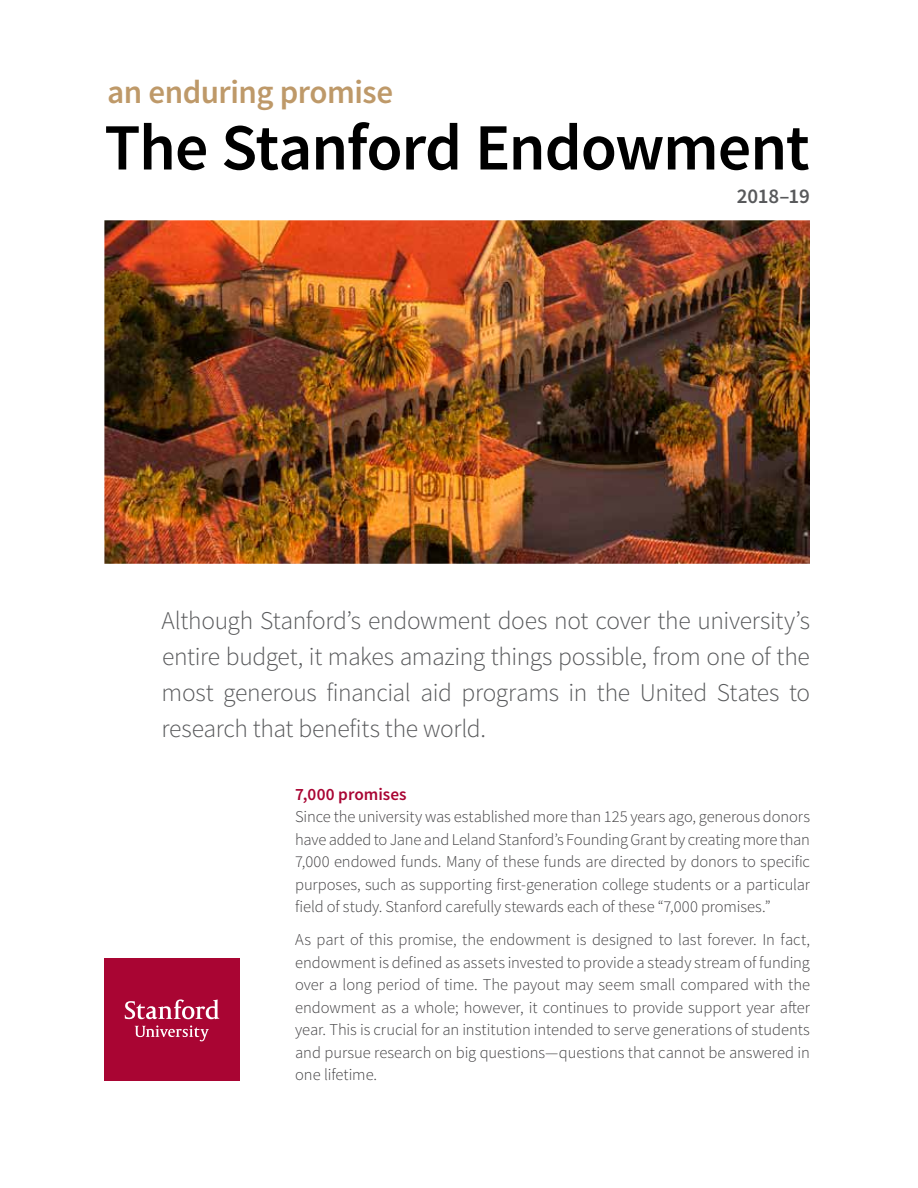
<style>
.page{position:relative;width:918px;height:1188px;background:#fff}
.page>*{position:absolute;margin:0;border:0;box-sizing:border-box;transform-origin:0 0}
.t1{font:600 66px "Source Sans Pro";letter-spacing:-.02em;color:#000}
.t2{font:600 33px "Source Sans Pro";letter-spacing:-.015em;color:#be9969}
.t3{font:300 25.5px/36px "Source Sans Pro";letter-spacing:-.015em;color:#58595b;text-align:justify}
.t4{font:600 21px "Source Sans Pro";letter-spacing:-.005em;color:#58595b}
.t5{font:600 17.25px "Source Sans Pro";color:#a90533}
.t6{font:300 16.5px/22.5px "Source Sans Pro";letter-spacing:-.005em;color:#414042;text-align:justify}
</style>
<div class="page">
<div style="left:104px;top:958px;width:136px;height:123px;background:#a90533"></div>
<svg style="left:125px;top:999px;width:94px;height:20px"></svg>
<svg style="left:135px;top:1025px;width:74px;height:16px"></svg>
<img style="left:104px;top:220px;width:706px;height:344px">
<h2 class="t2" style="left:107px;top:71px;width:288px">an enduring promise</h2>
<h1 class="t1" style="left:104px;top:106px;width:707px">The Stanford Endowment</h1>
<p class="t4" style="left:737px;top:182px;width:75px">2018–19</p>
<h3 class="t3" style="left:162px;top:603px;width:650px">Although Stanford’s endowment does not cover the university’s entire budget, it makes amazing things possible, from one of the most generous financial aid programs in the United States to research that benefits the world.</h3>
<p class="t5" style="left:295px;top:783px;width:113px">7,000 promises</p>
<p class="t6" style="left:295px;top:805px;width:516px">Since the university was established more than 125 years ago, generous donors have added to Jane and Leland Stanford’s Founding Grant by creating more than 7,000 endowed funds. Many of these funds are directed by donors to specific purposes, such as supporting first-generation college students or a particular field of study. Stanford carefully stewards each of these “7,000 promises.”</p>
<p class="t6" style="left:295px;top:929px;width:516px">As part of this promise, the endowment is designed to last forever. In fact, endowment is defined as assets invested to provide a steady stream of funding over a long period of time. The payout may seem small compared with the endowment as a whole; however, it continues to provide support year after year. This is crucial for an institution intended to serve generations of students and pursue research on big questions—questions that cannot be answered in one lifetime.</p>
</div>
